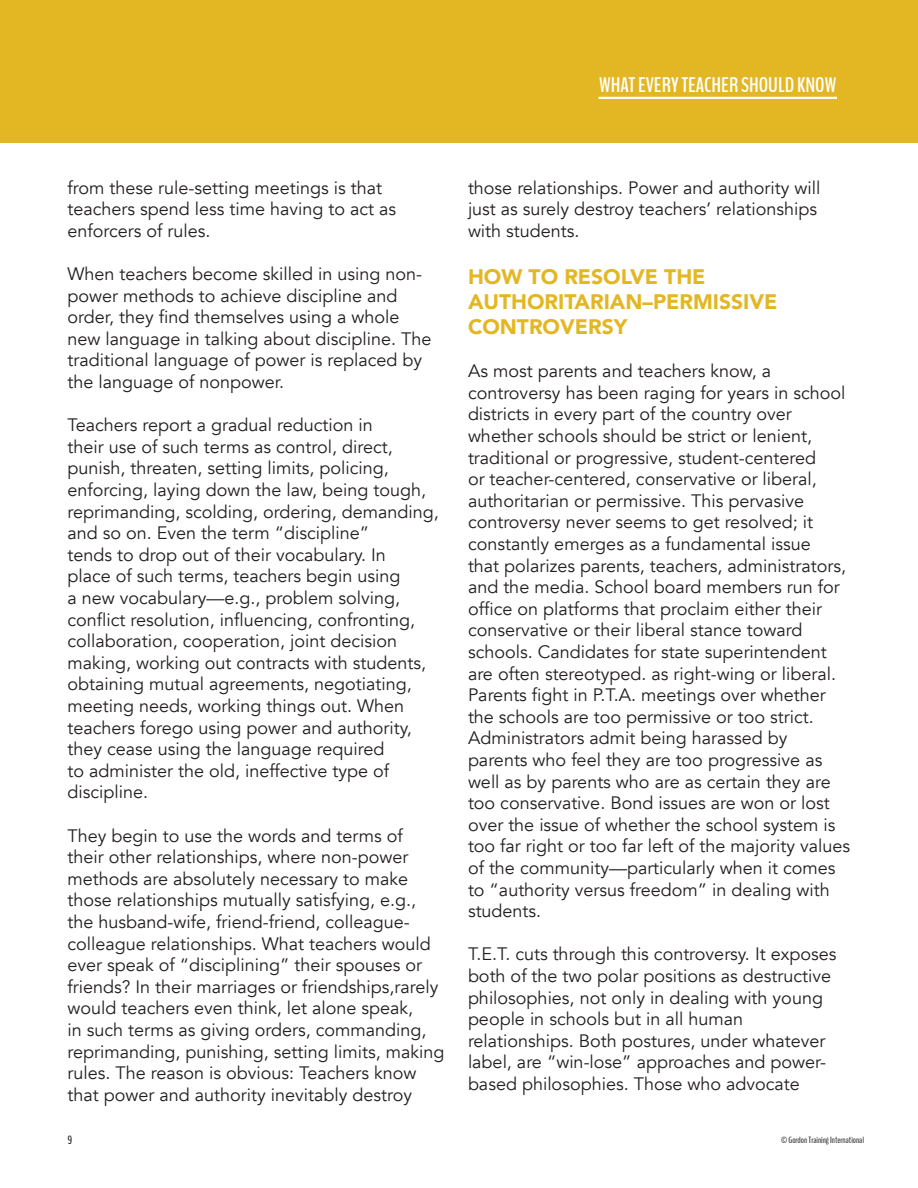
<style>
.page{position:relative;width:918px;height:1188px;background:#fff}
.page>*{position:absolute;margin:0;border:0;box-sizing:border-box;transform-origin:0 0}
.t1{font:900 21px/25.2px "Avenir";color:#e3b723}
.t2{font:700 21px "Bench Nine";color:#fff}
.t3{font:18px/21.6px "Avenir";color:#231f20}
.t4{font:12px "Bench Nine";color:#231f20}
.t5{font:9px "Bench Nine";color:#231f20}
</style>
<div class="page">
<div style="left:0;top:0;width:918px;height:142px;background:#e3b723"></div>
<hr style="left:598px;top:97px;width:239px;height:2px;background:#fff">
<p class="t2" style="left:599px;top:71px;width:239px">WHAT EVERY TEACHER SHOULD KNOW</p>
<p class="t3" style="left:68px;top:177px;width:330px">from these rule-setting meetings is that teachers spend less time having to act as enforcers of rules.</p>
<p class="t3" style="left:68px;top:263px;width:366px">When teachers become skilled in using non&shy;power methods to achieve discipline and order, they find themselves using a whole new language in talking about discipline. The traditional language of power is replaced by the language of nonpower.</p>
<p class="t3" style="left:68px;top:414px;width:373px">Teachers report a gradual reduction in<br>their use of such terms as control, direct, punish, threaten, setting limits, policing, enforcing, laying down the law, being tough, reprimanding, scolding, ordering, demanding, and so on. Even the term “discipline”<br>tends to drop out of their vocabulary. In<br>place of such terms, teachers begin using<br>a new vocabulary—e.g., problem solving, conflict resolution, influencing, confronting, collaboration, cooperation, joint decision making, working out contracts with students, obtaining mutual agreements, negotiating, meeting needs, working things out. When teachers forego using power and authority, they cease using the language required<br>to administer the old, ineffective type of discipline.</p>
<p class="t3" style="left:68px;top:825px;width:378px">They begin to use the words and terms of<br>their other relationships, where non-power methods are absolutely necessary to make those relationships mutually satisfying, e.g., the husband-wife, friend-friend, colleague&shy;colleague relationships. What teachers would ever speak of “disciplining” their spouses or friends? In their marriages or friendships,rarely would teachers even think, let alone speak,<br>in such terms as giving orders, commanding, reprimanding, punishing, setting limits, making rules. The reason is obvious: Teachers know that power and authority inevitably destroy</p>
<p class="t3" style="left:468px;top:177px;width:354px">those relationships. Power and authority will just as surely destroy teachers’ relationships with students.</p>
<p class="t1" style="left:468px;top:263px;width:311px">HOW TO RESOLVE THE<br>AUTHORITARIAN–PERMISSIVE</p>
<p class="t1" style="left:468px;top:313px;width:161px">CONTROVERSY</p>
<p class="t3" style="left:468px;top:360px;width:384px">As most parents and teachers know, a controversy has been raging for years in school districts in every part of the country over whether schools should be strict or lenient, traditional or progressive, student-centered<br>or teacher-centered, conservative or liberal, authoritarian or permissive. This pervasive controversy never seems to get resolved; it constantly emerges as a fundamental issue<br>that polarizes parents, teachers, administrators, and the media. School board members run for office on platforms that proclaim either their conservative or their liberal stance toward schools. Candidates for state superintendent are often stereotyped. as right-wing or liberal.<br>Parents fight in P.T.A. meetings over whether the schools are too permissive or too strict.<br>Administrators admit being harassed by parents who feel they are too progressive as well as by parents who are as certain they are too conservative. Bond issues are won or lost over the issue of whether the school system is too far right or too far left of the majority values of the community—particularly when it comes to “authority versus freedom” in dealing with students.</p>
<p class="t3" style="left:468px;top:944px;width:370px">T.E.T. cuts through this controversy. It exposes both of the two polar positions as destructive philosophies, not only in dealing with young</p>
<p class="t3" style="left:468px;top:1008px;width:360px">people in schools but in all human relationships. Both postures, under whatever label, are “win-lose” approaches and power&shy;based philosophies. Those who advocate</p>
<p class="t4" style="left:68px;top:1133px;width:6px">9</p>
<p class="t5" style="left:781px;top:1134px;width:84px">© Gordon Training International</p>
</div>
